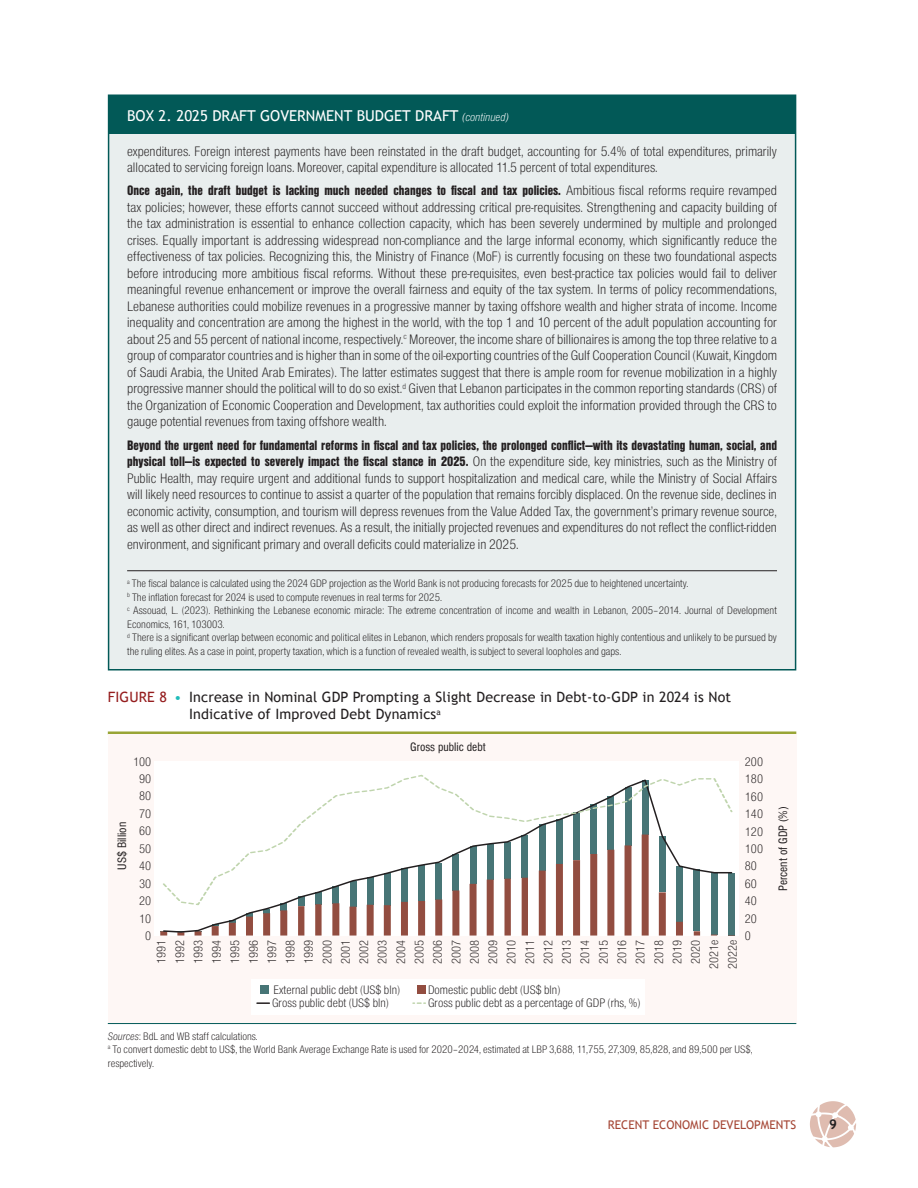
<style>
.page{position:relative;width:918px;height:1188px;background:#fff}
.page>*{position:absolute;margin:0;border:0;box-sizing:border-box;transform-origin:0 0}
.t1{font:15px "Trebuchet MS";color:#fff}
.t2{font:300 condensed 14.25px/16.5px "Nimbus Sans D";color:#231f20;text-align:justify}
.t3{font:14.25px/17.1px "Trebuchet MS";letter-spacing:.01em;color:#231f20}
.t4{font:700 13.5px "Trebuchet MS";color:#231f20}
.t5{font:300 condensed 12.75px/18.5px "Nimbus Sans D";color:#231f20}
.t6{font:condensed 12.75px "Nimbus Sans D";color:#231f20}
.t7{font:12px "Trebuchet MS";color:#a54736}
.t8{font:italic 300 condensed 12px "Nimbus Sans D";color:#fff}
.t9{font:300 condensed 11.25px/13.5px "Nimbus Sans D";color:#231f20}
.s1{font-weight:900}
.s2{color:#951d1e}
.s3{color:#20bcba}
.s4{font-style:italic}
</style>
<div class="page">
<svg style="left:810px;top:1101px;width:46px;height:46px"></svg>
<div style="left:108px;top:94px;width:688px;height:576px;background:#e9eeee;border:2px solid #025957"></div>
<div style="left:109px;top:95px;width:687px;height:39px;background:#025957"></div>
<hr style="left:127px;top:570px;width:650px;height:1px;background:#231f20">
<hr style="left:108px;top:731px;width:688px;height:3px;background:#99a536">
<hr style="left:108px;top:1023px;width:688px;height:1px;background:#025957">
<div style="left:108px;top:734px;width:688px;height:289px;background:#fef7f5"></div>
<div style="left:155px;top:761px;width:584px;height:174px;background:#fff"></div>
<div style="left:251px;top:979px;width:394px;height:35px;background:#fff"></div>
<svg style="left:257px;top:1002px;width:12px;height:2px"></svg>
<svg style="left:413px;top:1002px;width:12px;height:2px"></svg>
<div style="left:417px;top:985px;width:8px;height:9px;background:#924d40"></div>
<div style="left:260px;top:985px;width:9px;height:9px;background:#477576"></div>
<svg style="left:160px;top:873px;width:575px;height:63px"></svg>
<svg style="left:162px;top:873px;width:571px;height:60px"></svg>
<svg style="left:163px;top:775px;width:570px;height:130px"></svg>
<p class="t1" style="left:127px;top:106px;width:333px">BOX 2. 2025 DRAFT GOVERNMENT BUDGET DRAFT</p>
<p class="t2" style="left:127px;top:142px;width:651px">expenditures. Foreign interest payments have been reinstated in the draft budget, accounting for 5.4% of total expenditures, primarily allocated to servicing foreign loans. Moreover, capital expenditure is allocated 11.5 percent of total expenditures.</p>
<p class="t2" style="left:127px;top:182px;width:651px"><span class="s1">Once again, the draft budget is lacking much needed changes to fiscal and tax policies.</span> Ambitious fiscal reforms require revamped tax policies; however, these efforts cannot succeed without addressing critical pre-requisites. Strengthening and capacity building of the tax administration is essential to enhance collection capacity, which has been severely undermined by multiple and prolonged crises. Equally important is addressing widespread non-compliance and the large informal economy, which significantly reduce the effectiveness of tax policies. Recognizing this, the Ministry of Finance (MoF) is currently focusing on these two foundational aspects before introducing more ambitious fiscal reforms. Without these pre-requisites, even best-practice tax policies would fail to deliver meaningful revenue enhancement or improve the overall fairness and equity of the tax system. In terms of policy recommendations, Lebanese authorities could mobilize revenues in a progressive manner by taxing offshore wealth and higher strata of income. Income inequality and concentration are among the highest in the world, with the top 1 and 10 percent of the adult population accounting for about 25 and 55 percent of national income, respectively.<sup>c</sup> Moreover, the income share of billionaires is among the top three relative to a group of comparator countries and is higher than in some of the oil-exporting countries of the Gulf Cooperation Council (Kuwait, Kingdom of Saudi Arabia, the United Arab Emirates). The latter estimates suggest that there is ample room for revenue mobilization in a highly progressive manner should the political will to do so exist.<sup>d</sup> Given that Lebanon participates in the common reporting standards (CRS) of the Organization of Economic Cooperation and Development, tax authorities could exploit the information provided through the CRS to gauge potential revenues from taxing offshore wealth.</p>
<p class="t2" style="left:127px;top:436px;width:651px"><span class="s1">Beyond the urgent need for fundamental reforms in fiscal and tax policies, the prolonged conflict—with its devastating human, social, and physical toll—is expected to severely impact the fiscal stance in 2025.</span> On the expenditure side, key ministries, such as the Ministry of Public Health, may require urgent and additional funds to support hospitalization and medical care, while the Ministry of Social Affairs will likely need resources to continue to assist a quarter of the population that remains forcibly displaced. On the revenue side, declines in economic activity, consumption, and tourism will depress revenues from the Value Added Tax, the government’s primary revenue source, as well as other direct and indirect revenues. As a result, the initially projected revenues and expenditures do not reflect the conflict-ridden environment, and significant primary and overall deficits could materialize in 2025.</p>
<p class="t9" style="left:127px;top:577px;width:651px"><sup>a</sup> The fiscal balance is calculated using the 2024 GDP projection as the World Bank is not producing forecasts for 2025 due to heightened uncertainty.<br><sup>b</sup> The inflation forecast for 2024 is used to compute revenues in real terms for 2025.<br><sup>c</sup> Assouad, L. (2023). Rethinking the Lebanese economic miracle: The extreme concentration of income and wealth in Lebanon, 2005–2014. Journal of Development Economics, 161, 103003.<br><sup>d</sup> There is a significant overlap between economic and political elites in Lebanon, which renders proposals for wealth taxation highly contentious and unlikely to be pursued by the ruling elites. As a case in point, property taxation, which is a function of revealed wealth, is subject to several loopholes and gaps.</p>
<p class="t3" style="left:189px;top:689px;width:544px;text-indent:-81px"><span class="s2">FIGURE 8</span> <span class="s3">•</span> Increase in Nominal GDP Prompting a Slight Decrease in Debt-to-GDP in 2024 is Not<br>Indicative of Improved Debt Dynamics<sup>a</sup></p>
<p class="t8" style="left:462px;top:110px;width:48px">(continued)</p>
<p class="t5" style="left:133px;top:752px;width:20px">100</p>
<p class="t5" style="left:139px;top:769px;width:14px">90</p>
<p class="t6" style="left:115px;top:870px;width:49px;rotate:-90deg">US$ Billion</p>
<p class="t5" style="left:139px;top:787px;width:14px">80</p>
<p class="t5" style="left:139px;top:805px;width:14px;line-height:17.5px;text-align:justify">70<br>60<br>50</p>
<p class="t5" style="left:139px;top:857px;width:14px;line-height:17.5px">40<br>30</p>
<p class="t6" style="left:410px;top:740px;width:77px">Gross public debt</p>
<p class="t5" style="left:139px;top:892px;width:14px;line-height:17.5px;text-align:center">20<br>10<br>0</p>
<p class="t5" style="left:152px;top:969px;width:31px;text-align:center;rotate:-90deg">1991<br>1992<br>1993<br>1994<br>1995<br>1996<br>1997<br>1998<br>1999<br>2000<br>2001<br>2002<br>2003<br>2004<br>2005<br>2006<br>2007<br>2008<br>2009<br>2010<br>2011<br>2012<br>2013<br>2014<br>2015<br>2016<br>2017<br>2018<br>2019<br>2020<br>2021e<br>2022e</p>
<p class="t5" style="left:745px;top:752px;width:20px">200</p>
<p class="t5" style="left:745px;top:769px;width:20px">180</p>
<p class="t5" style="left:745px;top:787px;width:20px">160</p>
<p class="t5" style="left:745px;top:804px;width:20px">140</p>
<p class="t5" style="left:745px;top:822px;width:20px">120</p>
<p class="t5" style="left:745px;top:839px;width:20px">100</p>
<p class="t5" style="left:745px;top:857px;width:14px">80</p>
<p class="t5" style="left:745px;top:892px;width:14px">40</p>
<p class="t5" style="left:745px;top:874px;width:14px">60</p>
<p class="t5" style="left:745px;top:909px;width:14px">20</p>
<p class="t5" style="left:745px;top:927px;width:8px">0</p>
<p class="t5" style="left:272px;top:983px;width:130px;line-height:13.2px">External public debt (US$ bln)<br>Gross public debt (US$ bln)</p>
<p class="t5" style="left:428px;top:983px;width:214px;line-height:13.2px">Domestic public debt (US$ bln)<br>Gross public debt as a percentage of GDP (rhs, %)</p>
<p class="t9" style="left:108px;top:1029px;width:646px"><span class="s4">Sources</span>: BdL and WB staff calculations.<br><sup>a</sup> To convert domestic debt to US$, the World Bank Average Exchange Rate is used for 2020–2024, estimated at LBP 3,688, 11,755, 27,309, 85,828, and 89,500 per US$, respectively.</p>
<p class="t6" style="left:776px;top:891px;width:86px;rotate:-90deg">Percent of GDP (%)</p>
<p class="t7" style="left:608px;top:1118px;width:15px">Recent</p>
<p class="t7" style="left:653px;top:1118px;width:125px">Economic Developments</p>
<p class="t4" style="left:829px;top:1116px;width:9px">9</p>
</div>
